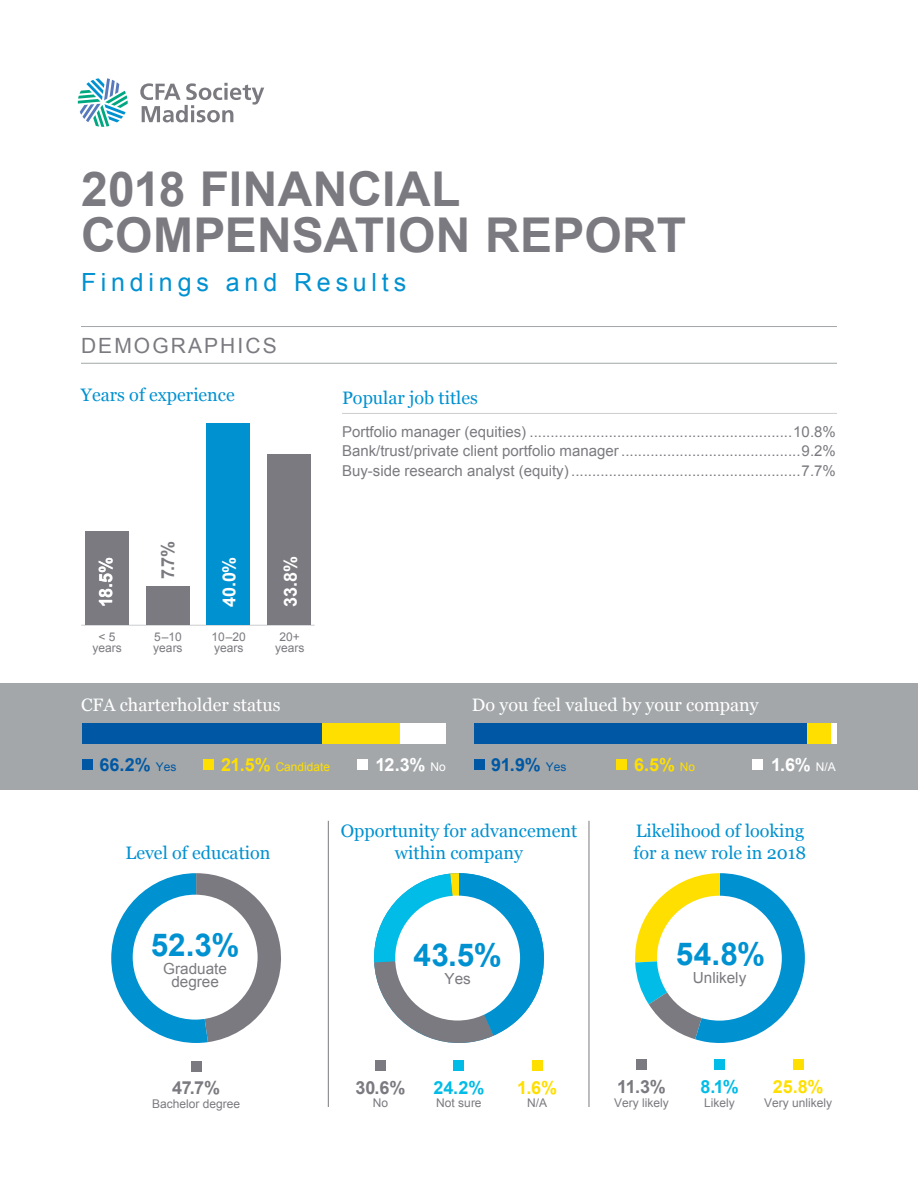
<style>
.page{position:relative;width:918px;height:1188px;background:#fff}
.page>*{position:absolute;margin:0;border:0;box-sizing:border-box;transform-origin:0 0}
.t1{font:700 48px/46.5px "Arial";letter-spacing:.005em;color:#7b7a80}
.t2{font:700 31.5px "Arial";color:#0091d1}
.t3{font:25.05px "Arial";letter-spacing:.19em;color:#0091d1}
.t4{font:21px "Arial";letter-spacing:.1em;color:#7b7a80}
.t5{font:18px/21.6px "Georgia";color:#0091d1;text-align:center}
.t6{font:18px "Georgia";color:#fff}
.t7{font:700 18px "Arial";letter-spacing:-.02em;color:#fff}
.t8{font:700 18px "Arial";color:#7b7a80}
.t9{font:700 18px "Arial";color:#0058a4}
.t10{font:700 18px "Arial";color:#ffdf00}
.t11{font:700 18px "Arial";color:#00bce7}
.t12{font:15.3px/13.4px "Arial";color:#7b7a80;text-align:center}
.t13{font:15px/19.5px "Arial";color:#7b7a80;text-align:justify}
.t14{font:12px/10.5px "Arial";color:#7b7a80}
.t15{font:12px "Arial";color:#ffdf00}
.s1{font-weight:400;font-size:12px}
.s2{font-weight:700;font-size:18px}
</style>
<div class="page">
<div style="left:0;top:683px;width:918px;height:106px;background:#a3a7a9"></div>
<div style="left:474px;top:759px;width:11px;height:11px;background:#0058a4"></div>
<div style="left:616px;top:759px;width:11px;height:11px;background:#ffdf00"></div>
<div style="left:752px;top:759px;width:11px;height:11px;background:#fff"></div>
<div style="left:807px;top:724px;width:25px;height:20px;background:#ffdf00"></div>
<div style="left:474px;top:724px;width:333px;height:20px;background:#0058a4"></div>
<div style="left:831px;top:724px;width:6px;height:20px;background:#fff"></div>
<div style="left:400px;top:724px;width:46px;height:20px;background:#fff"></div>
<div style="left:322px;top:724px;width:78px;height:20px;background:#ffdf00"></div>
<div style="left:82px;top:724px;width:240px;height:20px;background:#0058a4"></div>
<div style="left:82px;top:759px;width:11px;height:11px;background:#0058a4"></div>
<div style="left:203px;top:759px;width:11px;height:11px;background:#ffdf00"></div>
<div style="left:357px;top:759px;width:10px;height:11px;background:#fff"></div>
<hr style="left:342px;top:413px;width:495px;height:1px;background:#cbcdce">
<hr style="left:81px;top:625px;width:234px;height:1px;background:#cbcdce">
<div style="left:268px;top:454px;width:43px;height:171px;background:#7b7a80"></div>
<div style="left:207px;top:423px;width:43px;height:202px;background:#0091d1"></div>
<div style="left:146px;top:586px;width:43px;height:39px;background:#7b7a80"></div>
<div style="left:85px;top:532px;width:43px;height:93px;background:#7b7a80"></div>
<svg style="left:111px;top:873px;width:170px;height:170px"></svg>
<div style="left:133px;top:895px;width:125px;height:125px;background:#fff;border-radius:50%"></div>
<div style="left:191px;top:1061px;width:11px;height:11px;background:#7b7a80"></div>
<svg style="left:374px;top:873px;width:170px;height:170px"></svg>
<div style="left:395px;top:896px;width:125px;height:125px;background:#fff;border-radius:50%"></div>
<div style="left:375px;top:1060px;width:11px;height:11px;background:#7b7a80"></div>
<div style="left:454px;top:1060px;width:10px;height:11px;background:#00bce7"></div>
<div style="left:532px;top:1060px;width:11px;height:11px;background:#ffdf00"></div>
<div style="left:636px;top:1060px;width:11px;height:10px;background:#7b7a80"></div>
<div style="left:715px;top:1060px;width:10px;height:10px;background:#00bce7"></div>
<div style="left:793px;top:1060px;width:11px;height:10px;background:#ffdf00"></div>
<svg style="left:635px;top:873px;width:170px;height:170px"></svg>
<div style="left:657px;top:896px;width:125px;height:125px;background:#fff;border-radius:50%"></div>
<hr style="left:328px;top:821px;width:1px;height:286px;background:#7b7a80">
<hr style="left:589px;top:821px;width:1px;height:286px;background:#7b7a80">
<svg style="left:78px;top:78px;width:50px;height:49px"></svg>
<svg style="left:140px;top:83px;width:124px;height:39px"></svg>
<hr style="left:81px;top:326px;width:756px;height:1px;background:#a3a7a9">
<hr style="left:81px;top:363px;width:756px;height:1px;background:#a3a7a9">
<h1 class="t1" style="left:81px;top:167px;width:607px">2018 FINANCIAL<br>COMPENSATION REPORT</h1>
<h3 class="t3" style="left:81px;top:266px;width:327px">Findings and Results</h3>
<h3 class="t4" style="left:81px;top:331px;width:197px">DEMOGRAPHICS</h3>
<p class="t5" style="left:81px;top:384px;width:155px">Years of experience</p>
<p class="t8" style="left:156px;top:579px;width:40px;rotate:-90deg">7.7%</p>
<p class="t7" style="left:94px;top:607px;width:52px;rotate:-90deg">18.5%</p>
<p class="t7" style="left:217px;top:607px;width:52px;rotate:-90deg">40.0%</p>
<p class="t7" style="left:279px;top:607px;width:52px;rotate:-90deg">33.8%</p>
<p class="t14" style="left:92px;top:632px;width:31px;text-align:center">&lt; 5 years</p>
<p class="t14" style="left:153px;top:632px;width:31px">5–10 years</p>
<p class="t14" style="left:212px;top:632px;width:36px">10–20 years</p>
<p class="t14" style="left:275px;top:632px;width:31px;text-align:center">20+ years</p>
<p class="t5" style="left:342px;top:386px;width:137px">Popular job titles</p>
<p class="t13" style="left:342px;top:422px;width:495px">Portfolio manager (equities) ...............................................................10.8% Bank/trust/private client portfolio manager ...........................................9.2% Buy-side research analyst (equity) .......................................................7.7%</p>
<p class="t6" style="left:81px;top:692px;width:201px">CFA charterholder status</p>
<p class="t6" style="left:472px;top:692px;width:288px">Do you feel valued by your company</p>
<p class="t9" style="left:99px;top:753px;width:78px">66.2% <span class="s1">Yes</span></p>
<p class="t15" style="left:221px;top:759px;width:111px"><span class="s2">21.5%</span> Candidate</p>
<p class="t7" style="left:375px;top:753px;width:72px">12.3% <span class="s1">No</span></p>
<p class="t9" style="left:491px;top:753px;width:77px">91.9% <span class="s1">Yes</span></p>
<p class="t10" style="left:634px;top:753px;width:63px">6.5% <span class="s1">No</span></p>
<p class="t7" style="left:771px;top:753px;width:66px">1.6% <span class="s1">N/A</span></p>
<p class="t5" style="left:125px;top:841px;width:147px">Level of education</p>
<h2 class="t2" style="left:151px;top:924px;width:90px">52.3%</h2>
<p class="t12" style="left:163px;top:962px;width:65px">Graduate degree</p>
<p class="t8" style="left:172px;top:1076px;width:49px">47.7%</p>
<p class="t14" style="left:152px;top:1098px;width:90px">Bachelor degree</p>
<p class="t5" style="left:341px;top:819px;width:238px">Opportunity for advancement within company</p>
<p class="t5" style="left:634px;top:819px;width:174px;text-align:left">Likelihood of looking for a new role in 2018</p>
<h2 class="t2" style="left:414px;top:934px;width:90px">43.5%</h2>
<p class="t12" style="left:445px;top:972px;width:28px">Yes</p>
<p class="t8" style="left:355px;top:1076px;width:51px">30.6%</p>
<p class="t14" style="left:373px;top:1098px;width:17px">No</p>
<p class="t11" style="left:434px;top:1076px;width:52px">24.2%</p>
<p class="t14" style="left:436px;top:1098px;width:47px">Not sure</p>
<p class="t10" style="left:517px;top:1076px;width:42px">1.6%</p>
<p class="t14" style="left:527px;top:1098px;width:22px">N/A</p>
<h2 class="t2" style="left:676px;top:933px;width:91px">54.8%</h2>
<p class="t12" style="left:693px;top:971px;width:55px">Unlikely</p>
<p class="t8" style="left:617px;top:1075px;width:50px">11.3%</p>
<p class="t14" style="left:614px;top:1097px;width:56px">Very likely</p>
<p class="t11" style="left:700px;top:1075px;width:40px">8.1%</p>
<p class="t14" style="left:704px;top:1097px;width:32px">Likely</p>
<p class="t10" style="left:773px;top:1075px;width:52px">25.8%</p>
<p class="t14" style="left:764px;top:1097px;width:70px">Very unlikely</p>
</div>
